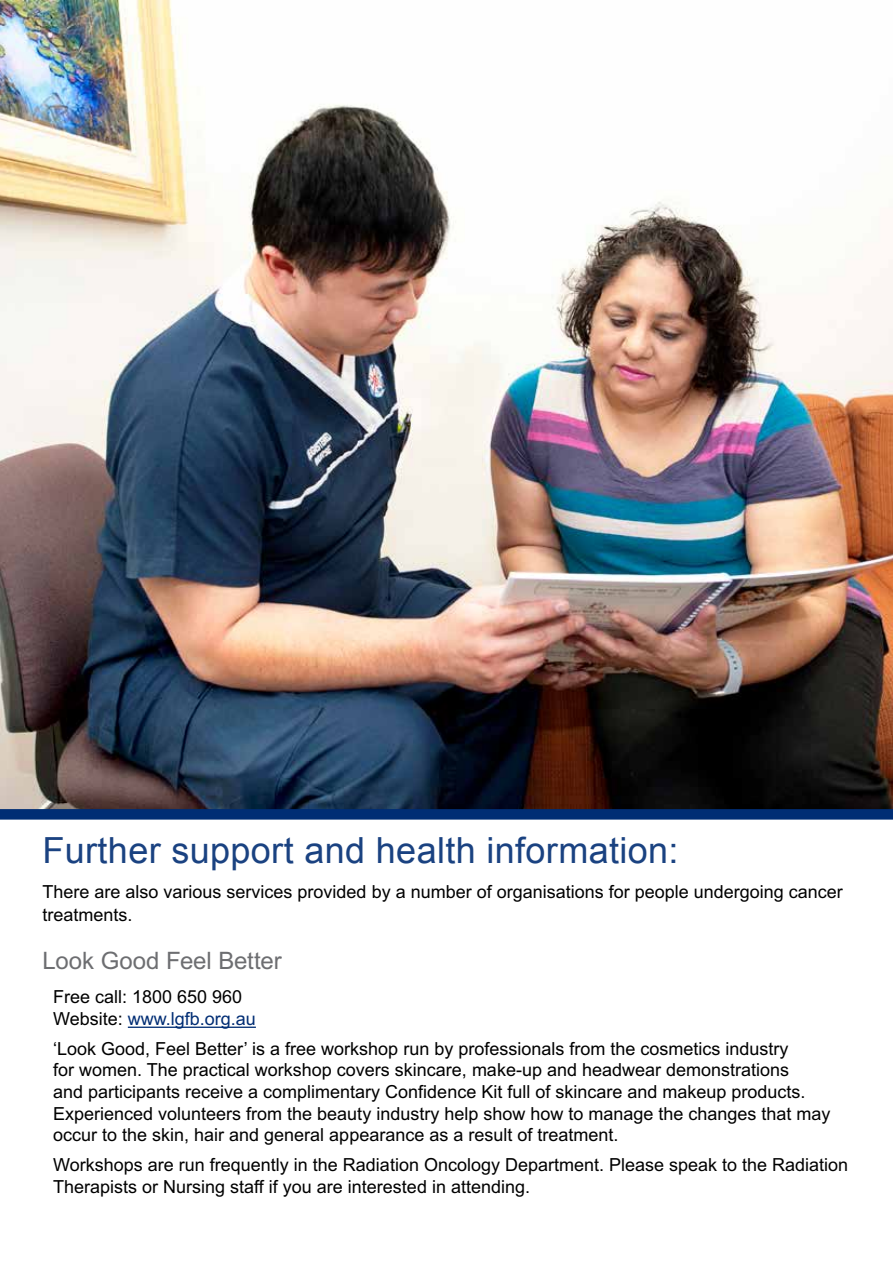
<style>
.page{position:relative;width:893px;height:1263px;background:#fff}
.page>*{position:absolute;margin:0;border:0;box-sizing:border-box;transform-origin:0 0}
.t1{font:36px "Arial";letter-spacing:.01em;color:#1a4281}
.t2{font:24px "Arial";letter-spacing:-.005em;color:#6d6e71}
.t3{font:18px/21.6px "Arial";color:#000}
.s1{color:#002d74}
</style>
<div class="page">
<img style="left:0;top:0;width:893px;height:809px">
<div style="left:0;top:809px;width:893px;height:11px;background:#002d74"></div>
<hr style="left:128px;top:1026px;width:128px;height:2px;background:#002d74">
<h1 class="t1" style="left:43px;top:830px;width:637px">Further support and health information:</h1>
<p class="t3" style="left:43px;top:881px;width:802px;line-height:22.5px">There are also various services provided by a number of organisations for people undergoing cancer treatments.</p>
<h2 class="t2" style="left:43px;top:947px;width:241px">Look Good Feel Better</h2>
<p class="t3" style="left:53px;top:986px;width:204px">Free call: 1800 650 960<br>Website: <span class="s1">www.lgfb.org.au</span></p>
<p class="t3" style="left:53px;top:1038px;width:779px">‘Look Good, Feel Better’ is a free workshop run by professionals from the cosmetics industry<br>for women. The practical workshop covers skincare, make-up and headwear demonstrations<br>and participants receive a complimentary Confidence Kit full of skincare and makeup products.<br>Experienced volunteers from the beauty industry help show how to manage the changes that may occur to the skin, hair and general appearance as a result of treatment.</p>
<p class="t3" style="left:53px;top:1154px;width:797px">Workshops are run frequently in the Radiation Oncology Department. Please speak to the Radiation<br>Therapists or Nursing staff if you are interested in attending.</p>
</div>
